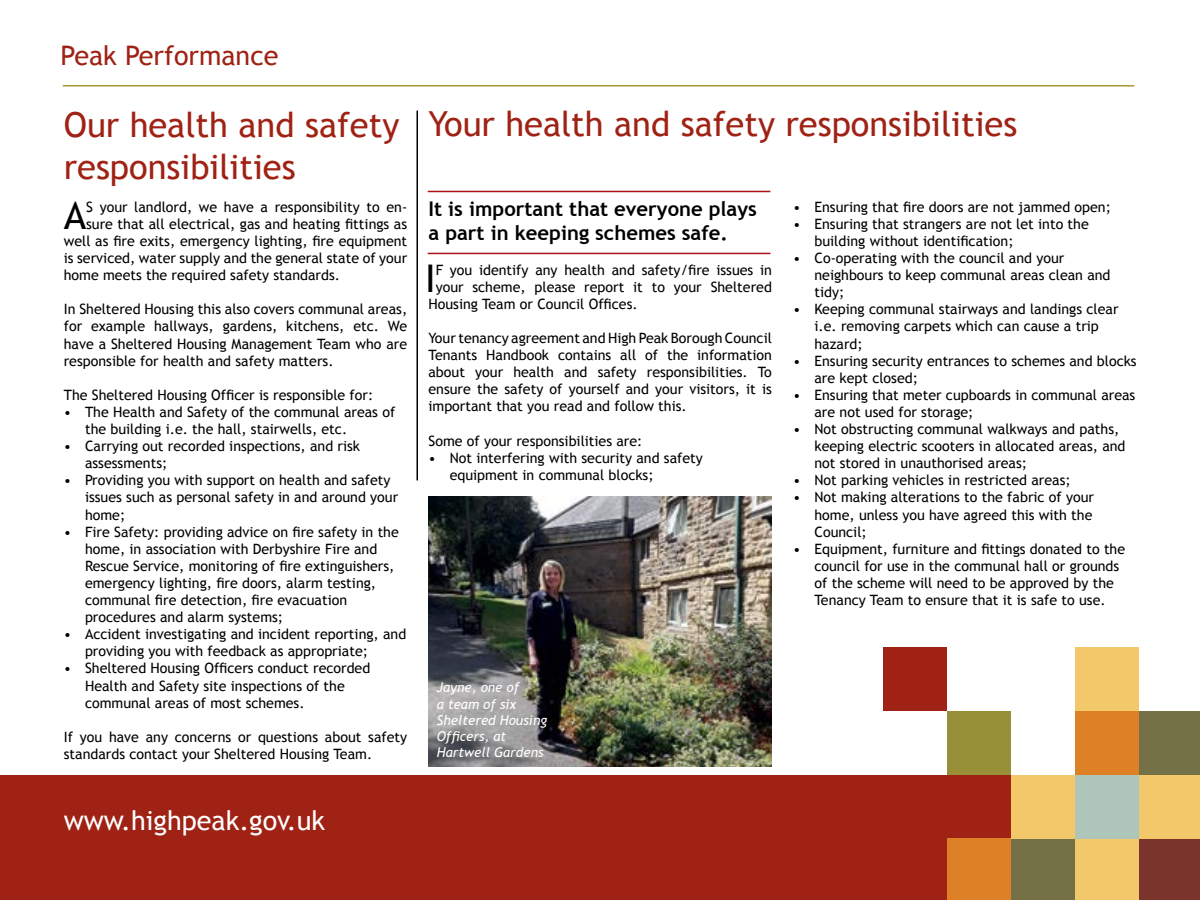
<style>
.page{position:relative;width:1200px;height:900px;background:#fff}
.page>*{position:absolute;margin:0;border:0;box-sizing:border-box;transform-origin:0 0}
.t1{font:38.1px "Trebuchet MS";color:#000}
.t2{font:34.5px/41.4px "Trebuchet MS";color:#9f2214}
.t3{font:27px "Trebuchet MS";color:#fff}
.t4{font:27px "Trebuchet MS";color:#9f2214}
.t5{font:700 20.25px/24.3px "Trebuchet MS";color:#000}
.t6{font:14.25px/17.1px "Trebuchet MS";color:#000}
.t7{font:italic 13.5px/16.2px "Trebuchet MS";color:#fff}
</style>
<div class="page">
<div style="left:0;top:775px;width:1199px;height:125px;background:#9f2214"></div>
<hr style="left:63px;top:85px;width:1071px;height:2px;background:#aa962e">
<div style="left:1139px;top:839px;width:61px;height:61px;background:#7b342b"></div>
<div style="left:1011px;top:839px;width:64px;height:61px;background:#737145"></div>
<div style="left:1075px;top:839px;width:64px;height:61px;background:#f2c86a"></div>
<div style="left:947px;top:839px;width:64px;height:61px;background:#de8126"></div>
<div style="left:883px;top:647px;width:64px;height:64px;background:#9f2214"></div>
<div style="left:1075px;top:647px;width:64px;height:64px;background:#f2c86a"></div>
<div style="left:1139px;top:775px;width:61px;height:64px;background:#f2c86a"></div>
<div style="left:1011px;top:775px;width:64px;height:64px;background:#f2c86a"></div>
<div style="left:1075px;top:775px;width:64px;height:64px;background:#adc6b9"></div>
<div style="left:1139px;top:711px;width:61px;height:64px;background:#737145"></div>
<div style="left:1075px;top:711px;width:64px;height:64px;background:#de8126"></div>
<div style="left:947px;top:711px;width:64px;height:64px;background:#979039"></div>
<hr style="left:416px;top:111px;width:2px;height:369px;background:#000">
<img style="left:429px;top:497px;width:342px;height:270px">
<hr style="left:428px;top:191px;width:342px;height:1px;background:#b11116">
<hr style="left:428px;top:253px;width:342px;height:1px;background:#b11116">
<h3 class="t4" style="left:61px;top:39px;width:219px">Peak Performance</h3>
<h2 class="t2" style="left:64px;top:105px;width:337px">Our health and safety responsibilities</h2>
<h2 class="t2" style="left:429px;top:104px;width:590px">Your health and safety responsibilities</h2>
<h1 class="t1" style="left:64px;top:193px;width:24px">A</h1>
<p class="t6" style="left:86px;top:198px;width:323px">S your landlord, we have a responsibility to en-</p>
<p class="t6" style="left:86px;top:215px;width:323px">sure that all electrical, gas and heating fittings as</p>
<p class="t6" style="left:64px;top:233px;width:345px">well as fire exits, emergency lighting, fire equipment</p>
<p class="t6" style="left:64px;top:250px;width:345px">is serviced, water supply and the general state of your</p>
<p class="t6" style="left:64px;top:267px;width:278px">home meets the required safety standards.</p>
<p class="t6" style="left:64px;top:301px;width:345px;text-align:justify">In Sheltered Housing this also covers communal areas, for example hallways, gardens, kitchens, etc. We have a Sheltered Housing Management Team who are responsible for health and safety matters.</p>
<p class="t6" style="left:64px;top:386px;width:311px">The Sheltered Housing Officer is responsible for:</p>
<p class="t6" style="left:85px;top:404px;width:312px;text-indent:-21px">• The Health and Safety of the communal areas of the building i.e. the hall, stairwells, etc.</p>
<p class="t6" style="left:85px;top:438px;width:277px;text-indent:-21px">• Carrying out recorded inspections, and risk assessments;</p>
<p class="t6" style="left:85px;top:472px;width:315px;text-indent:-21px">• Providing you with support on health and safety issues such as personal safety in and around your home;</p>
<p class="t6" style="left:85px;top:523px;width:315px;text-indent:-21px">• Fire Safety: providing advice on fire safety in the home, in association with Derbyshire Fire and Rescue Service, monitoring of fire extinguishers, emergency lighting, fire doors, alarm testing, communal fire detection, fire evacuation procedures and alarm systems;</p>
<p class="t6" style="left:85px;top:626px;width:323px;text-indent:-21px">• Accident investigating and incident reporting, and providing you with feedback as appropriate;</p>
<p class="t6" style="left:85px;top:660px;width:287px;text-indent:-21px">• Sheltered Housing Officers conduct recorded<br>Health and Safety site inspections of the communal areas of most schemes.</p>
<p class="t6" style="left:64px;top:728px;width:345px">If you have any concerns or questions about safety standards contact your Sheltered Housing Team.</p>
<h3 class="t3" style="left:64px;top:805px;width:263px">www.highpeak.gov.uk</h3>
<h3 class="t5" style="left:429px;top:197px;width:330px">It is important that everyone plays a part in keeping schemes safe.</h3>
<h1 class="t1" style="left:425px;top:256px;width:12px">I</h1>
<p class="t6" style="left:436px;top:261px;width:338px">F you identify any health and safety/fire issues in</p>
<p class="t6" style="left:436px;top:278px;width:338px">your scheme, please report it to your Sheltered</p>
<p class="t6" style="left:429px;top:295px;width:211px">Housing Team or Council Offices.</p>
<p class="t6" style="left:429px;top:330px;width:345px;text-align:justify">Your tenancy agreement and High Peak Borough Council Tenants Handbook contains all of the information about your health and safety responsibilities. To ensure the safety of yourself and your visitors, it is important that you read and follow this.</p>
<p class="t6" style="left:429px;top:432px;width:215px">Some of your responsibilities are:</p>
<p class="t6" style="left:450px;top:449px;width:255px;text-indent:-21px">• Not interfering with security and safety equipment in communal blocks;</p>
<p class="t7" style="left:437px;top:680px;width:112px">Jayne, one of<br>a team of six<br>Sheltered Housing<br>Officers, at<br>Hartwell Gardens</p>
<p class="t6" style="left:793px;top:198px;width:319px">• Ensuring that fire doors are not jammed open;</p>
<p class="t6" style="left:814px;top:215px;width:276px;text-indent:-21px">• Ensuring that strangers are not let into the building without identification;</p>
<p class="t6" style="left:814px;top:250px;width:298px;text-indent:-21px">• Co-operating with the council and your neighbours to keep communal areas clean and tidy;</p>
<p class="t6" style="left:814px;top:301px;width:306px;text-indent:-21px">• Keeping communal stairways and landings clear i.e. removing carpets which can cause a trip hazard;</p>
<p class="t6" style="left:814px;top:352px;width:324px;text-indent:-21px">• Ensuring security entrances to schemes and blocks are kept closed;</p>
<p class="t6" style="left:814px;top:386px;width:322px;text-indent:-21px">• Ensuring that meter cupboards in communal areas are not used for storage;</p>
<p class="t6" style="left:814px;top:421px;width:313px;text-indent:-21px">• Not obstructing communal walkways and paths, keeping electric scooters in allocated areas, and not stored in unauthorised areas;</p>
<p class="t6" style="left:793px;top:472px;width:279px">• Not parking vehicles in restricted areas;</p>
<p class="t6" style="left:814px;top:489px;width:281px;text-align:justify;text-indent:-21px">• Not making alterations to the fabric of your home, unless you have agreed this with the Council;</p>
<p class="t6" style="left:814px;top:540px;width:312px;text-indent:-21px">• Equipment, furniture and fittings donated to the council for use in the communal hall or grounds of the scheme will need to be approved by the Tenancy Team to ensure that it is safe to use.</p>
</div>
